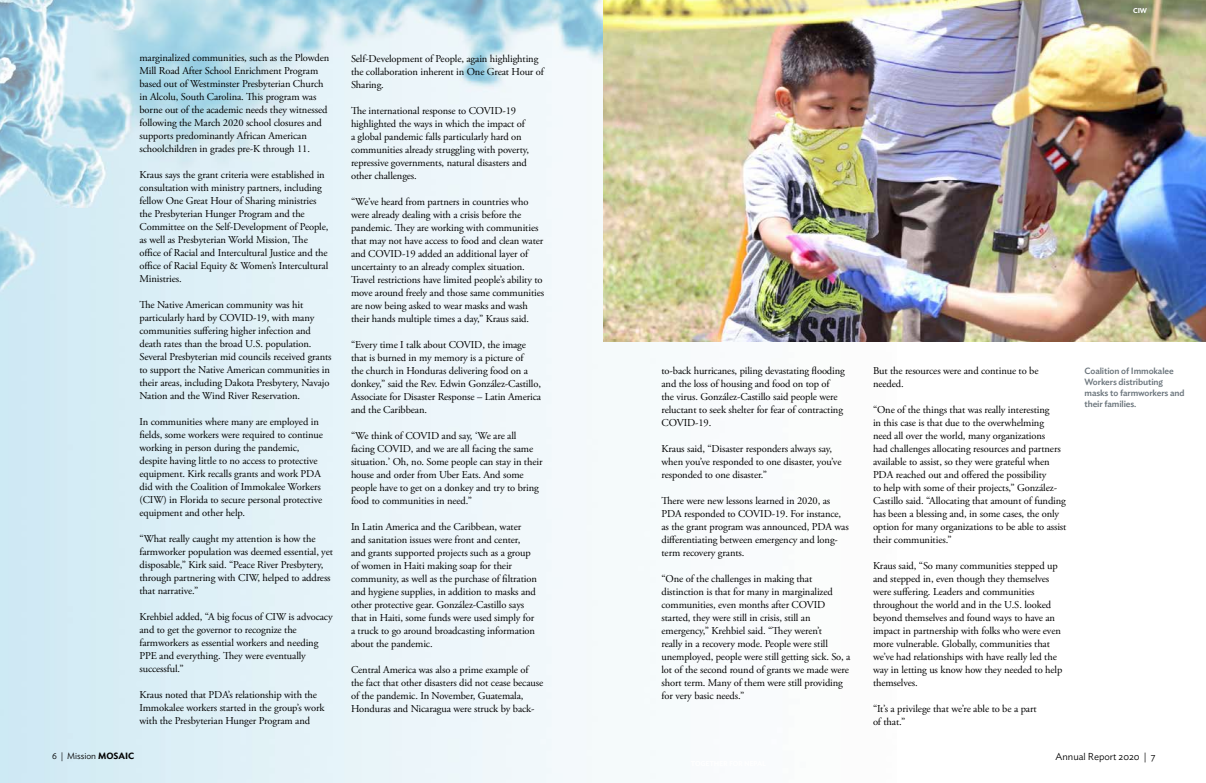
<style>
.page{position:relative;width:1206px;height:783px;background:#fff}
.page>*{position:absolute;margin:0;border:0;box-sizing:border-box;transform-origin:0 0}
.t1{font:10.5px/13px "Adobe Garamond Pro";letter-spacing:-.01em;color:#000}
.t2{font:300 10px "Ideal Sans";color:#000}
.t3{font:500 9px/11px "Ideal Sans";letter-spacing:-.01em;color:#6a747b}
.t4{font:300 9px "Ideal Sans";color:#000}
.t5{font:600 7px "Ideal Sans";color:#fff}
.s1{font-weight:600}
</style>
<div class="page">
<img style="left:0;top:0;width:603px;height:783px">
<img style="left:603px;top:0;width:603px;height:342px">
<p class="t1" style="left:140px;top:52px;width:191px">marginalized communities, such as the Plowden Mill Road After School Enrichment Program based out of Westminster Presbyterian Church in Alcolu, South Carolina. This program was borne out of the academic needs they witnessed following the March 2020 school closures and supports predominantly African American schoolchildren in grades pre-K through 11.</p>
<p class="t1" style="left:140px;top:169px;width:190px">Kraus says the grant criteria were established in consultation with ministry partners, including fellow One Great Hour of Sharing ministries the Presbyterian Hunger Program and the Committee on the Self-Development of People, as well as Presbyterian World Mission, The office of Racial and Intercultural Justice and the office of Racial Equity &amp; Women’s Intercultural Ministries.</p>
<p class="t1" style="left:140px;top:299px;width:194px">The Native American community was hit particularly hard by COVID-19, with many communities suffering higher infection and death rates than the broad U.S. population.<br>Several Presbyterian mid councils received grants to support the Native American communities in their areas, including Dakota Presbytery, Navajo Nation and the Wind River Reservation.</p>
<p class="t1" style="left:140px;top:416px;width:185px">In communities where many are employed in fields, some workers were required to continue working in person during the pandemic, despite having little to no access to protective equipment. Kirk recalls grants and work PDA did with the Coalition of Immokalee Workers (CIW) in Florida to secure personal protective equipment and other help.</p>
<p class="t1" style="left:140px;top:533px;width:195px">“What really caught my attention is how the farmworker population was deemed essential, yet disposable,” Kirk said. “Peace River Presbytery, through partnering with CIW, helped to address that narrative.”</p>
<p class="t1" style="left:140px;top:611px;width:195px">Krehbiel added, “A big focus of CIW is advocacy and to get the governor to recognize the farmworkers as essential workers and needing PPE and everything. They were eventually successful.”</p>
<p class="t1" style="left:140px;top:689px;width:187px">Kraus noted that PDA’s relationship with the<br>Immokalee workers started in the group’s work with the Presbyterian Hunger Program and</p>
<p class="t1" style="left:351px;top:52px;width:194px">Self-Development of People, again highlighting the collaboration inherent in One Great Hour of<br>Sharing.</p>
<p class="t1" style="left:351px;top:104px;width:180px">The international response to COVID-19 highlighted the ways in which the impact of a global pandemic falls particularly hard on communities already struggling with poverty, repressive governments, natural disasters and other challenges.</p>
<p class="t1" style="left:351px;top:195px;width:195px">“We’ve heard from partners in countries who were already dealing with a crisis before the pandemic. They are working with communities that may not have access to food and clean water and COVID-19 added an additional layer of uncertainty to an already complex situation.<br>Travel restrictions have limited people’s ability to move around freely and those same communities are now being asked to wear masks and wash their hands multiple times a day,” Kraus said.</p>
<p class="t1" style="left:351px;top:338px;width:192px">“Every time I talk about COVID, the image that is burned in my memory is a picture of<br>the church in Honduras delivering food on a donkey,” said the Rev. Edwin González-Castillo, Associate for Disaster Response – Latin America and the Caribbean.</p>
<p class="t1" style="left:351px;top:429px;width:193px">“We think of COVID and say, ‘We are all facing COVID, and we are all facing the same situation.’ Oh, no. Some people can stay in their house and order from Uber Eats. And some people have to get on a donkey and try to bring food to communities in need.”</p>
<p class="t1" style="left:351px;top:520px;width:188px">In Latin America and the Caribbean, water and sanitation issues were front and center, and grants supported projects such as a group of women in Haiti making soap for their community, as well as the purchase of filtration and hygiene supplies, in addition to masks and other protective gear. González-Castillo says that in Haiti, some funds were used simply for a truck to go around broadcasting information about the pandemic.</p>
<p class="t1" style="left:351px;top:663px;width:194px">Central America was also a prime example of the fact that other disasters did not cease because of the pandemic. In November, Guatemala, Honduras and Nicaragua were struck by back-</p>
<p class="t5" style="left:1133px;top:5px;width:16px">CIW</p>
<p class="t1" style="left:662px;top:364px;width:185px">to-back hurricanes, piling devastating flooding and the loss of housing and food on top of<br>the virus. González-Castillo said people were reluctant to seek shelter for fear of contracting COVID-19.</p>
<p class="t1" style="left:662px;top:442px;width:182px">Kraus said, “Disaster responders always say, when you’ve responded to one disaster, you’ve responded to one disaster.”</p>
<p class="t1" style="left:662px;top:494px;width:189px">There were new lessons learned in 2020, as PDA responded to COVID-19. For instance, as the grant program was announced, PDA was differentiating between emergency and long&shy;term recovery grants.</p>
<p class="t1" style="left:662px;top:572px;width:191px">“One of the challenges in making that distinction is that for many in marginalized communities, even months after COVID started, they were still in crisis, still an emergency,” Krehbiel said. “They weren’t<br>really in a recovery mode. People were still unemployed, people were still getting sick. So, a lot of the second round of grants we made were short term. Many of them were still providing for very basic needs.”</p>
<p class="t1" style="left:873px;top:364px;width:167px">But the resources were and continue to be needed.</p>
<p class="t1" style="left:873px;top:403px;width:195px">“One of the things that was really interesting<br>in this case is that due to the overwhelming<br>need all over the world, many organizations<br>had challenges allocating resources and partners available to assist, so they were grateful when PDA reached out and offered the possibility<br>to help with some of their projects,” González-Castillo said. “Allocating that amount of funding has been a blessing and, in some cases, the only option for many organizations to be able to assist their communities.”</p>
<p class="t1" style="left:873px;top:559px;width:191px">Kraus said, “So many communities stepped up and stepped in, even though they themselves were suffering. Leaders and communities throughout the world and in the U.S. looked beyond themselves and found ways to have an impact in partnership with folks who were even more vulnerable. Globally, communities that we’ve had relationships with have really led the way in letting us know how they needed to help themselves.</p>
<p class="t1" style="left:873px;top:702px;width:165px">“It’s a privilege that we’re able to be a part of that.”</p>
<p class="t3" style="left:1084px;top:364px;width:102px">Coalition of Immokalee<br>Workers distributing masks to farmworkers and their families.</p>
<p class="t4" style="left:52px;top:749px;width:84px">6 | Mission <span class="s1">MOSAIC</span></p>
<p class="t2" style="left:1056px;top:749px;width:101px">Annual Report 2020 | 7</p>
</div>
